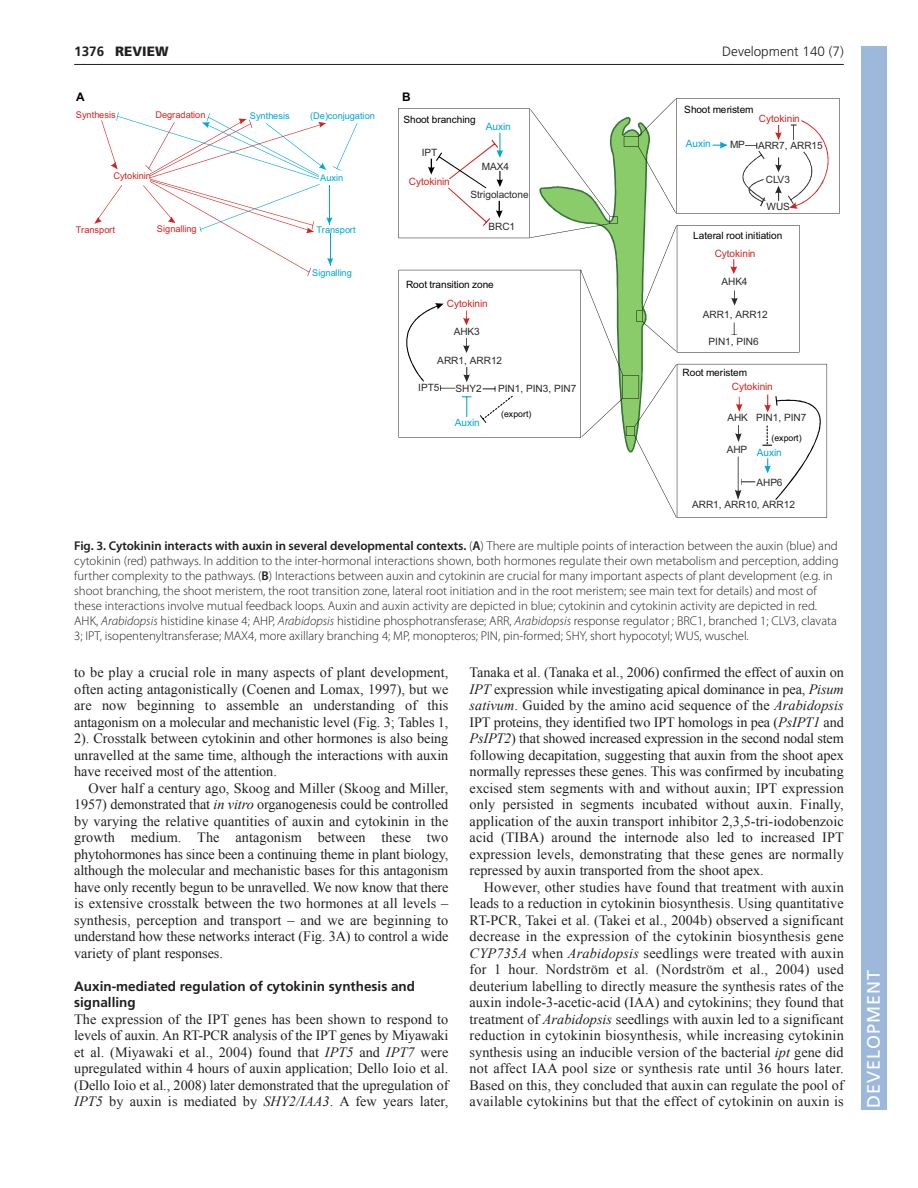
<style>
.page{position:relative;width:918px;height:1188px;background:#fff}
.page>*{position:absolute;margin:0;border:0;box-sizing:border-box;transform-origin:0 0}
.t1{font:18px "Frutiger LT Std";letter-spacing:.055em;color:#fff}
.t2{font:14.25px/16.5px "Times New Roman";letter-spacing:-.005em;color:#231f20;text-align:justify}
.t3{font:700 13.5px/16.5px "Frutiger LT Std";color:#231f20}
.t4{font:300 13.5px "Frutiger";color:#231f20}
.t5{font:900 13.5px "Frutiger LT Std";color:#231f20}
.t6{font:300 12.75px/15px "Myriad Pro";color:#231f20}
.t7{font:700 11.85px "Arial";color:#000}
.t8{font:10.05px "Arial";color:#2a2a29}
.t9{font:10.05px "Arial";color:#000}
.t10{font:10.05px "Arial";color:#d12421}
.t11{font:10.05px "Arial";color:#00a6d6}
.t12{font:9.3px "Arial";color:#d12421}
.t13{font:9.3px "Arial";color:#00a6d6}
.t14{font:8.7px "Arial";color:#000}
.s1{font-weight:600}
.s2{font-style:italic}
</style>
<div class="page">
<hr style="left:74px;top:64px;width:770px;height:1px;background:#231f20">
<svg style="left:94px;top:112px;width:264px;height:164px"></svg>
<svg style="left:666px;top:98px;width:174px;height:338px"></svg>
<svg style="left:398px;top:108px;width:429px;height:410px"></svg>
<svg style="left:736px;top:397px;width:7px;height:15px"></svg>
<svg style="left:735px;top:425px;width:7px;height:17px"></svg>
<svg style="left:735px;top:457px;width:20px;height:43px"></svg>
<svg style="left:762px;top:395px;width:59px;height:105px"></svg>
<svg style="left:463px;top:311px;width:7px;height:14px"></svg>
<svg style="left:463px;top:338px;width:7px;height:15px"></svg>
<svg style="left:463px;top:367px;width:7px;height:15px"></svg>
<svg style="left:730px;top:259px;width:7px;height:15px"></svg>
<svg style="left:731px;top:290px;width:7px;height:16px"></svg>
<svg style="left:731px;top:323px;width:6px;height:12px"></svg>
<svg style="left:530px;top:109px;width:147px;height:409px"></svg>
<svg style="left:428px;top:133px;width:75px;height:93px"></svg>
<svg style="left:462px;top:396px;width:10px;height:21px"></svg>
<svg style="left:480px;top:386px;width:33px;height:37px"></svg>
<svg style="left:406px;top:303px;width:49px;height:88px"></svg>
<div style="left:861px;top:46px;width:25px;height:1064px;background:#9cb9db"></div>
<p class="t3" style="left:74px;top:44px;width:32px">1376</p>
<p class="t5" style="left:115px;top:45px;width:55px">REVIEW</p>
<p class="t4" style="left:722px;top:46px;width:123px">Development 140 (7)</p>
<p class="t7" style="left:76px;top:92px;width:10px">A</p>
<p class="t7" style="left:402px;top:92px;width:10px">B</p>
<p class="t12" style="left:76px;top:112px;width:41px">Synthesis</p>
<p class="t12" style="left:156px;top:111px;width:52px">Degradation</p>
<p class="t13" style="left:250px;top:113px;width:41px">Synthesis</p>
<p class="t13" style="left:310px;top:112px;width:66px">(De)conjugation</p>
<p class="t9" style="left:403px;top:115px;width:74px">Shoot branching</p>
<p class="t8" style="left:422px;top:149px;width:17px">IPT</p>
<p class="t11" style="left:486px;top:122px;width:26px">Auxin</p>
<p class="t12" style="left:113px;top:173px;width:39px">Cytokinin</p>
<p class="t13" style="left:320px;top:174px;width:25px">Auxin</p>
<p class="t12" style="left:76px;top:226px;width:41px">Transport</p>
<p class="t12" style="left:157px;top:226px;width:41px">Signalling</p>
<p class="t13" style="left:316px;top:226px;width:41px">Transport</p>
<p class="t13" style="left:312px;top:269px;width:41px">Signalling</p>
<p class="t10" style="left:409px;top:178px;width:42px">Cytokinin</p>
<p class="t8" style="left:482px;top:163px;width:29px">MAX4</p>
<p class="t8" style="left:470px;top:190px;width:60px">Strigolactone</p>
<p class="t8" style="left:489px;top:223px;width:28px">BRC1</p>
<p class="t9" style="left:406px;top:281px;width:89px">Root transition zone</p>
<p class="t10" style="left:447px;top:299px;width:42px">Cytokinin</p>
<p class="t8" style="left:454px;top:328px;width:27px">AHK3</p>
<p class="t8" style="left:437px;top:357px;width:66px">ARR1, ARR12</p>
<p class="t8" style="left:498px;top:385px;width:80px">PIN1, PIN3, PIN7</p>
<p class="t11" style="left:455px;top:419px;width:26px">Auxin</p>
<p class="t8" style="left:418px;top:384px;width:23px">IPT5</p>
<p class="t8" style="left:455px;top:385px;width:28px">SHY2</p>
<p class="t14" style="left:501px;top:410px;width:32px">(export)</p>
<p class="t9" style="left:684px;top:106px;width:71px">Shoot meristem</p>
<p class="t10" style="left:759px;top:114px;width:42px">Cytokinin</p>
<p class="t11" style="left:686px;top:140px;width:26px">Auxin</p>
<p class="t8" style="left:730px;top:141px;width:16px">MP</p>
<p class="t8" style="left:758px;top:142px;width:66px">ARR7, ARR15</p>
<p class="t8" style="left:766px;top:175px;width:26px">CLV3</p>
<p class="t8" style="left:767px;top:203px;width:25px">WUS</p>
<p class="t9" style="left:693px;top:232px;width:91px">Lateral root initiation</p>
<p class="t10" style="left:715px;top:249px;width:42px">Cytokinin</p>
<p class="t8" style="left:722px;top:278px;width:27px">AHK4</p>
<p class="t8" style="left:703px;top:311px;width:66px">ARR1, ARR12</p>
<p class="t8" style="left:708px;top:337px;width:52px">PIN1, PIN6</p>
<p class="t9" style="left:683px;top:368px;width:66px">Root meristem</p>
<p class="t10" style="left:732px;top:383px;width:42px">Cytokinin</p>
<p class="t8" style="left:727px;top:414px;width:22px">AHK</p>
<p class="t8" style="left:756px;top:414px;width:52px">PIN1, PIN7</p>
<p class="t11" style="left:757px;top:448px;width:26px">Auxin</p>
<p class="t8" style="left:757px;top:479px;width:27px">AHP6</p>
<p class="t14" style="left:771px;top:435px;width:32px">(export)</p>
<p class="t8" style="left:727px;top:446px;width:22px">AHP</p>
<p class="t8" style="left:692px;top:501px;width:105px">ARR1, ARR10, ARR12</p>
<p class="t6" style="left:74px;top:539px;width:766px"><span class="s1">Fig. 3. Cytokinin interacts with auxin in several developmental contexts.</span> (<span class="s1">A</span>) There are multiple points of interaction between the auxin (blue) and cytokinin (red) pathways. In addition to the inter-hormonal interactions shown, both hormones regulate their own metabolism and perception, adding further complexity to the pathways. (<span class="s1">B</span>) Interactions between auxin and cytokinin are crucial for many important aspects of plant development (e.g. in shoot branching, the shoot meristem, the root transition zone, lateral root initiation and in the root meristem; see main text for details) and most of these interactions involve mutual feedback loops. Auxin and auxin activity are depicted in blue; cytokinin and cytokinin activity are depicted in red.<br>AHK, <span class="s2">Arabidopsis</span> histidine kinase 4; AHP, <span class="s2">Arabidopsis</span> histidine phosphotransferase; ARR, <span class="s2">Arabidopsis</span> response regulator ; BRC1, branched 1; CLV3, clavata 3; IPT, isopentenyltransferase; MAX4, more axillary branching 4; MP, monopteros; PIN, pin-formed; SHY, short hypocotyl; WUS, wuschel.</p>
<p class="t2" style="left:74px;top:664px;width:376px">to be play a crucial role in many aspects of plant development, often acting antagonistically (Coenen and Lomax, 1997), but we are now beginning to assemble an understanding of this antagonism on a molecular and mechanistic level (Fig. 3; Tables 1, 2). Crosstalk between cytokinin and other hormones is also being unravelled at the same time, although the interactions with auxin have received most of the attention.</p>
<p class="t2" style="left:74px;top:780px;width:376px;text-indent:14px">Over half a century ago, Skoog and Miller (Skoog and Miller, 1957) demonstrated that <span class="s2">in vitro</span> organogenesis could be controlled by varying the relative quantities of auxin and cytokinin in the growth medium. The antagonism between these two phytohormones has since been a continuing theme in plant biology, although the molecular and mechanistic bases for this antagonism have only recently begun to be unravelled. We now know that there is extensive crosstalk between the two hormones at all levels – synthesis, perception and transport – and we are beginning to understand how these networks interact (Fig. 3A) to control a wide variety of plant responses.</p>
<p class="t3" style="left:74px;top:979px;width:342px">Auxin-mediated regulation of cytokinin synthesis and signalling</p>
<p class="t2" style="left:74px;top:1011px;width:376px">The expression of the IPT genes has been shown to respond to levels of auxin. An RT-PCR analysis of the IPT genes by Miyawaki et al. (Miyawaki et al., 2004) found that <span class="s2">IPT5</span> and <span class="s2">IPT7</span> were upregulated within 4 hours of auxin application; Dello Ioio et al. (Dello Ioio et al., 2008) later demonstrated that the upregulation of <span class="s2">IPT5</span> by auxin is mediated by <span class="s2">SHY2/IAA3</span>. A few years later,</p>
<p class="t2" style="left:470px;top:664px;width:376px">Tanaka et al. (Tanaka et al., 2006) confirmed the effect of auxin on <span class="s2">IPT</span> expression while investigating apical dominance in pea, <span class="s2">Pisum sativum</span>. Guided by the amino acid sequence of the <span class="s2">Arabidopsis </span>IPT proteins, they identified two IPT homologs in pea (<span class="s2">PsIPT1</span> and <span class="s2">PsIPT2</span>) that showed increased expression in the second nodal stem following decapitation, suggesting that auxin from the shoot apex normally represses these genes. This was confirmed by incubating excised stem segments with and without auxin; IPT expression only persisted in segments incubated without auxin. Finally, application of the auxin transport inhibitor 2,3,5-tri-iodobenzoic acid (TIBA) around the internode also led to increased IPT expression levels, demonstrating that these genes are normally repressed by auxin transported from the shoot apex.</p>
<p class="t2" style="left:470px;top:879px;width:376px;text-indent:14px">However, other studies have found that treatment with auxin leads to a reduction in cytokinin biosynthesis. Using quantitative RT-PCR, Takei et al. (Takei et al., 2004b) observed a significant decrease in the expression of the cytokinin biosynthesis gene <span class="s2">CYP735A</span> when <span class="s2">Arabidopsis</span> seedlings were treated with auxin for 1 hour. Nordström et al. (Nordström et al., 2004) used deuterium labelling to directly measure the synthesis rates of the auxin indole-3-acetic-acid (IAA) and cytokinins; they found that treatment of <span class="s2">Arabidopsis</span> seedlings with auxin led to a significant reduction in cytokinin biosynthesis, while increasing cytokinin synthesis using an inducible version of the bacterial <span class="s2">ipt</span> gene did not affect IAA pool size or synthesis rate until 36 hours later.<br>Based on this, they concluded that auxin can regulate the pool of available cytokinins but that the effect of cytokinin on auxin is</p>
<p class="t1" style="left:863px;top:1108px;width:140px;rotate:-90deg">DEVELOPMENT</p>
</div>
